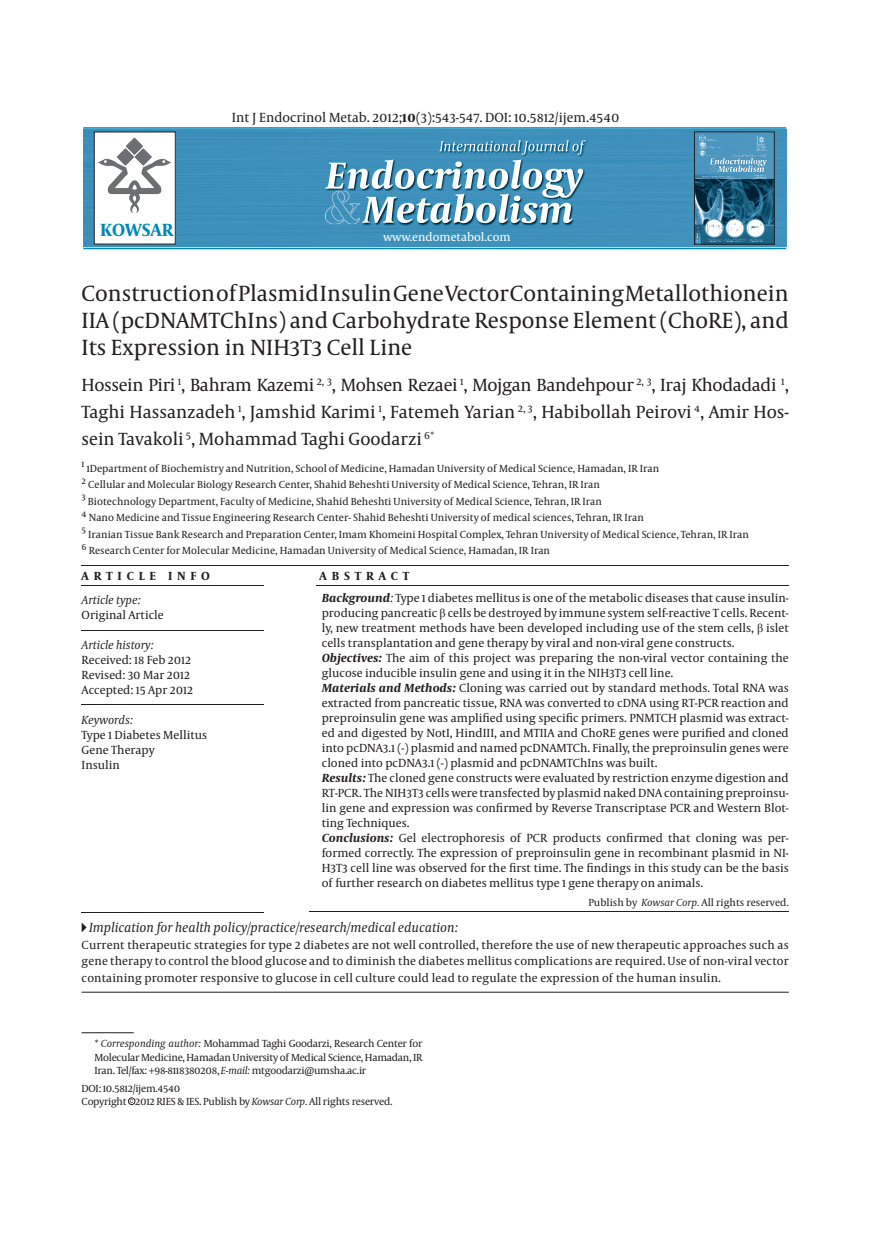
<style>
.page{position:relative;width:893px;height:1234px;background:#fff}
.page>*{position:absolute;margin:0;border:0;box-sizing:border-box;transform-origin:0 0}
.titr{font:22.5px/27px "Capitolium News";color:#231f20;text-align:justify}
.nevisande{font:18px/27px "Capitolium News";color:#231f20;text-align:justify}
.t1{font:700 18px "Capitolium News";color:#0088b6}
.t2{font:italic 13.5px "Capitolium News";color:#231f20}
.t3{font:13.5px "Capitolium News";color:#231f20}
.ABSTRACT_matn{font:12px/15px "Capitolium News";color:#231f20;text-align:justify}
.t4{font:italic 12px "Capitolium News";color:#231f20}
.t5{font:12px "Capitolium News";color:#fff}
.t6{font:700 12px "Capitolium News";letter-spacing:.4em;color:#231f20}
.tozihat{font:10.5px/13.5px "Capitolium News";color:#231f20;text-align:justify}
.tozihat-2{font:10.5px "Capitolium News";letter-spacing:-.02em;color:#231f20}
.tozihat-3{font:10.5px "Capitolium News";letter-spacing:-.025em;color:#231f20}
.tozihat-4{font:10.5px "Capitolium News";letter-spacing:-.03em;color:#231f20}
.t7{font:6.75px "Arial";color:#231f20}
.s1{font-weight:700}
.s2{font-weight:700;font-style:italic}
.s3{font-style:italic}
.s4{font-family:"Times New Roman"}
</style>
<div class="page">
<img style="left:83px;top:130px;width:703px;height:116px">
<hr style="left:83px;top:127px;width:703px;height:2px;background:#0088b6">
<hr style="left:83px;top:248px;width:703px;height:1px;background:#0088b6">
<img style="left:696px;top:133px;width:77px;height:109px">
<div style="left:694px;top:131px;width:81px;height:113px;border:1px solid #231f20"></div>
<div style="left:94px;top:132px;width:81px;height:111px;background:#fff"></div>
<img style="left:97px;top:137px;width:75px;height:76px">
<div style="left:94px;top:132px;width:82px;height:112px;border:1px solid #231f20"></div>
<hr style="left:82px;top:564px;width:707px;height:1px;background:#231f20">
<hr style="left:82px;top:704px;width:182px;height:1px;background:#231f20">
<hr style="left:82px;top:911px;width:182px;height:1px;background:#231f20">
<hr style="left:82px;top:629px;width:182px;height:1px;background:#231f20">
<hr style="left:82px;top:584px;width:182px;height:1px;background:#231f20">
<svg style="left:82px;top:923px;width:5px;height:9px"></svg>
<hr style="left:82px;top:991px;width:707px;height:1px;background:#231f20">
<hr style="left:82px;top:1032px;width:52px;height:1px;background:#231f20">
<hr style="left:316px;top:585px;width:473px;height:1px;background:#231f20">
<hr style="left:309px;top:911px;width:480px;height:1px;background:#231f20">
<div style="left:128px;top:1097px;width:7px;height:7px;border:1px solid #231f20;border-radius:50%"></div>
<h2 class="t1" style="left:100px;top:220px;width:75px">KOWSAR</h2>
<p class="t3" style="left:232px;top:110px;width:389px">Int J Endocrinol Metab. 2012;<span class="s1">10</span>(3):543-547. DOI: 10.5812/ijem.4540</p>
<p class="t5" style="left:383px;top:230px;width:129px">www.endometabol.com</p>
<p class="titr" style="left:82px;top:280px;width:709px">Construction of Plasmid Insulin Gene Vector Containing Metallothionein IIA (pcDNAMTChIns) and Carbohydrate Response Element (ChoRE), and Its Expression in NIH3T3 Cell Line</p>
<p class="nevisande" style="left:82px;top:371px;width:709px">Hossein Piri <sup>1</sup>, Bahram Kazemi <sup>2,</sup> <sup>3</sup>, Mohsen Rezaei <sup>1</sup>, Mojgan Bandehpour <sup>2,</sup> <sup>3</sup>, Iraj Khodadadi <sup>1</sup>, Taghi Hassanzadeh <sup>1</sup>, Jamshid Karimi <sup>1</sup>, Fatemeh Yarian <sup>2,</sup> <sup>3</sup>, Habibollah Peirovi <sup>4</sup>, Amir Hos&shy;sein Tavakoli <sup>5</sup>, Mohammad Taghi Goodarzi <sup>6*</sup></p>
<p class="tozihat" style="left:82px;top:461px;width:579px"><sup>1</sup> 1Department of Biochemistry and Nutrition, School of Medicine, Hamadan University of Medical Science, Hamadan, IR Iran</p>
<p class="tozihat" style="left:82px;top:478px;width:520px"><sup>2</sup> Cellular and Molecular Biology Research Center, Shahid Beheshti University of Medical Science, Tehran, IR Iran</p>
<p class="tozihat" style="left:82px;top:494px;width:522px"><sup>3</sup> Biotechnology Department, Faculty of Medicine, Shahid Beheshti University of Medical Science, Tehran, IR Iran</p>
<p class="tozihat" style="left:82px;top:511px;width:564px"><sup>4</sup> Nano Medicine and Tissue Engineering Research Center- Shahid Beheshti University of medical sciences, Tehran, IR Iran</p>
<p class="tozihat" style="left:82px;top:527px;width:669px"><sup>5</sup> Iranian Tissue Bank Research and Preparation Center, Imam Khomeini Hospital Complex, Tehran University of Medical Science, Tehran, IR Iran</p>
<p class="tozihat" style="left:82px;top:544px;width:470px"><sup>6</sup> Research Center for Molecular Medicine, Hamadan University of Medical Science, Hamadan, IR Iran</p>
<p class="t6" style="left:82px;top:568px;width:130px">ARTICLE INFO</p>
<p class="t6" style="left:320px;top:568px;width:91px">ABSTRACT</p>
<p class="t4" style="left:82px;top:593px;width:61px">Article type:</p>
<p class="ABSTRACT_matn" style="left:82px;top:608px;width:84px">Original Article</p>
<p class="t4" style="left:82px;top:638px;width:74px">Article history:</p>
<p class="ABSTRACT_matn" style="left:82px;top:652px;width:111px">Received: 18 Feb 2012</p>
<p class="ABSTRACT_matn" style="left:82px;top:667px;width:110px">Revised: 30 Mar 2012</p>
<p class="ABSTRACT_matn" style="left:82px;top:682px;width:113px">Accepted: 15 Apr 2012</p>
<p class="t4" style="left:82px;top:712px;width:53px">Keywords:</p>
<p class="ABSTRACT_matn" style="left:82px;top:727px;width:127px">Type 1 Diabetes Mellitus</p>
<p class="ABSTRACT_matn" style="left:82px;top:742px;width:75px">Gene Therapy</p>
<p class="ABSTRACT_matn" style="left:82px;top:757px;width:40px">Insulin</p>
<p class="ABSTRACT_matn" style="left:322px;top:590px;width:468px"><span class="s2">Background</span><span class="s3">:</span> Type 1 diabetes mellitus is one of the metabolic diseases that cause insulin&shy;producing pancreatic <span class="s4">β</span> cells be destroyed by immune system self-reactive T cells. Recent&shy;ly, new treatment methods have been developed including use of the stem cells, <span class="s4">β</span> islet cells transplantation and gene therapy by viral and non-viral gene constructs.</p>
<p class="ABSTRACT_matn" style="left:322px;top:650px;width:469px"><span class="s2">Objectives:</span> The aim of this project was preparing the non-viral vector containing the glucose inducible insulin gene and using it in the NIH3T3 cell line.</p>
<p class="ABSTRACT_matn" style="left:322px;top:680px;width:468px"><span class="s2">Materials and Methods:</span> Cloning was carried out by standard methods. Total RNA was extracted from pancreatic tissue, RNA was converted to cDNA using RT-PCR reaction and preproinsulin gene was amplified using specific primers. PNMTCH plasmid was extract&shy;ed and digested by NotI, HindIII, and MTIIA and ChoRE genes were purified and cloned into pcDNA3.1 (-) plasmid and named pcDNAMTCh. Finally, the preproinsulin genes were cloned into pcDNA3.1 (-) plasmid and pcDNAMTChIns was built.</p>
<p class="ABSTRACT_matn" style="left:322px;top:770px;width:468px"><span class="s2">Results:</span> The cloned gene constructs were evaluated by restriction enzyme digestion and RT-PCR. The NIH3T3 cells were transfected by plasmid naked DNA containing preproinsu&shy;lin gene and expression was confirmed by Reverse Transcriptase PCR and Western Blot&shy;ting Techniques.</p>
<p class="ABSTRACT_matn" style="left:322px;top:830px;width:469px"><span class="s2">Conclusions:</span> Gel electrophoresis of PCR products confirmed that cloning was per&shy;formed correctly. The expression of preproinsulin gene in recombinant plasmid in NI-H3T3 cell line was observed for the first time. The findings in this study can be the basis of further research on diabetes mellitus type 1 gene therapy on animals.</p>
<p class="tozihat" style="left:588px;top:895px;width:202px">Publish by <span class="s3">Kowsar Corp.</span> All rights reserved.</p>
<p class="t2" style="left:89px;top:920px;width:371px">Implication for health policy/practice/research/medical education:</p>
<p class="ABSTRACT_matn" style="left:82px;top:936px;width:709px;line-height:16.5px">Current therapeutic strategies for type 2 diabetes are not well controlled, therefore the use of new therapeutic approaches such as gene therapy to control the blood glucose and to diminish the diabetes mellitus complications are required. Use of non-viral vector containing promoter responsive to glucose in cell culture could lead to regulate the expression of the human insulin.</p>
<p class="tozihat" style="left:94px;top:1036px;width:330px">* <span class="s3">Corresponding author:</span> Mohammad Taghi Goodarzi, Research Center for Molecular Medicine, Hamadan University of Medical Science, Hamadan, IR Iran. Tel/fax: +98-8118380208, <span class="s3">E-mail:</span> mtgoodarzi@umsha.ac.ir</p>
<p class="tozihat-3" style="left:82px;top:1082px;width:100px">DOI: 10.5812/ijem.4540</p>
<p class="tozihat-4" style="left:82px;top:1095px;width:46px">Copyright</p>
<p class="t7" style="left:130px;top:1095px;width:5px">c</p>
<p class="tozihat-2" style="left:135px;top:1095px;width:259px">2012 RIES &amp; IES. Publish by <span class="s3">Kowsar Corp.</span> All rights reserved.</p>
</div>
